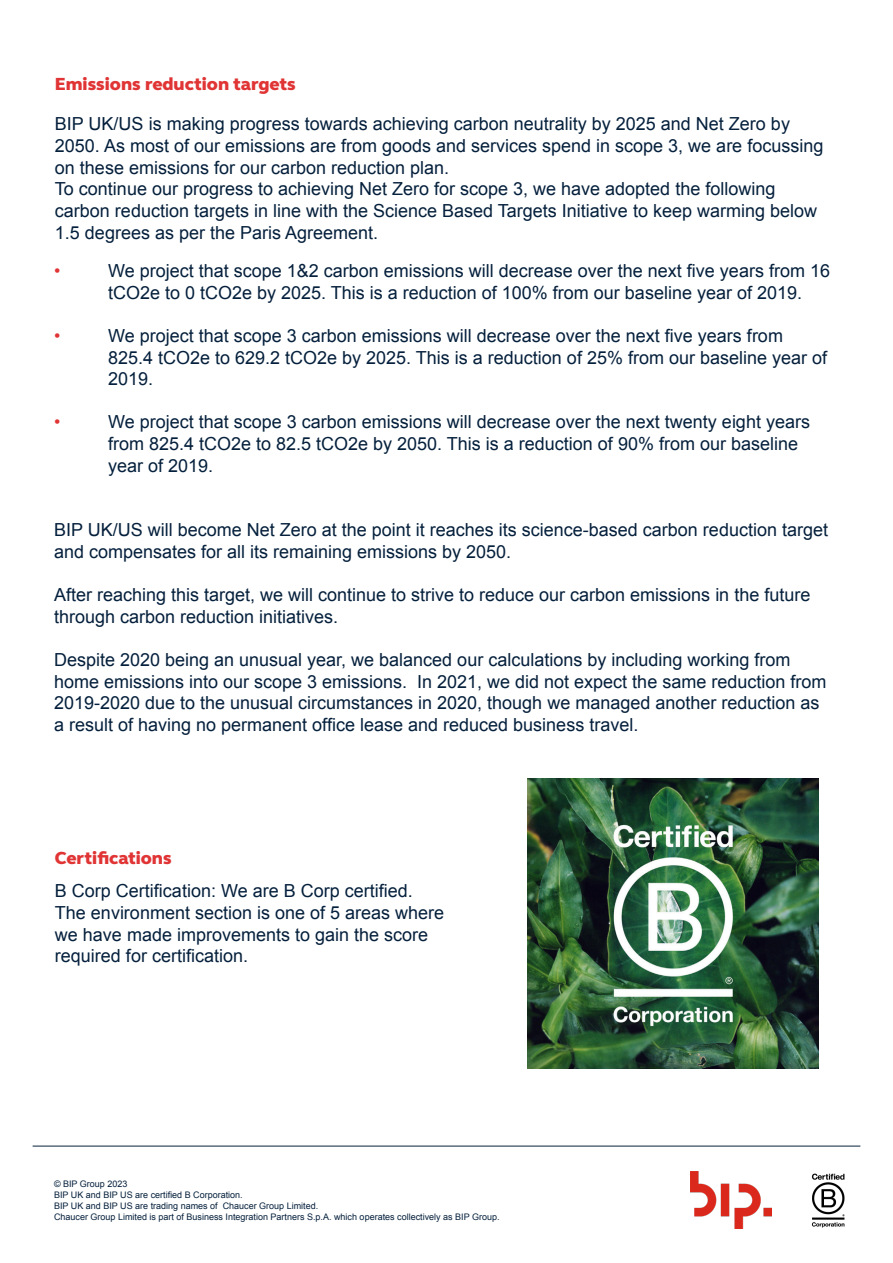
<style>
.page{position:relative;width:893px;height:1263px;background:#fff}
.page>*{position:absolute;margin:0;border:0;box-sizing:border-box;transform-origin:0 0}
.t1{font:18px/21.6px "Arial";color:#05203c}
.t2{font:800 18px "FS Elliot Pro";color:#e03435}
.t3{font:18px "Arial";color:#e03435}
.t4{font:9px "Arial";color:#05203c}
</style>
<div class="page">
<img style="left:691px;top:1172px;width:80px;height:56px">
<img style="left:811px;top:1173px;width:34px;height:55px">
<hr style="left:33px;top:1146px;width:827px;height:1px;background:#05203c">
<img style="left:527px;top:778px;width:291px;height:290px">
<p class="t2" style="left:55px;top:72px;width:242px">Emissions reduction targets</p>
<p class="t1" style="left:55px;top:114px;width:770px">BIP UK/US is making progress towards achieving carbon neutrality by 2025 and Net Zero by<br>2050. As most of our emissions are from goods and services spend in scope 3, we are focussing on these emissions for our carbon reduction plan.</p>
<p class="t1" style="left:55px;top:178px;width:722px">To continue our progress to achieving Net Zero for scope 3, we have adopted the following</p>
<p class="t1" style="left:55px;top:200px;width:764px">carbon reduction targets in line with the Science Based Targets Initiative to keep warming below<br>1.5 degrees as per the Paris Agreement.</p>
<p class="t3" style="left:54px;top:259px;width:8px">•</p>
<p class="t1" style="left:108px;top:260px;width:723px">We project that scope 1&amp;2 carbon emissions will decrease over the next five years from 16</p>
<p class="t1" style="left:108px;top:282px;width:696px">tCO2e to 0 tCO2e by 2025. This is a reduction of 100% from our baseline year of 2019.</p>
<p class="t3" style="left:54px;top:324px;width:8px">•</p>
<p class="t1" style="left:108px;top:325px;width:676px">We project that scope 3 carbon emissions will decrease over the next five years from</p>
<p class="t1" style="left:108px;top:347px;width:721px">825.4 tCO2e to 629.2 tCO2e by 2025. This is a reduction of 25% from our baseline year of</p>
<p class="t1" style="left:108px;top:368px;width:47px">2019.</p>
<p class="t3" style="left:54px;top:410px;width:8px">•</p>
<p class="t1" style="left:108px;top:411px;width:703px">We project that scope 3 carbon emissions will decrease over the next twenty eight years</p>
<p class="t1" style="left:108px;top:433px;width:692px">from 825.4 tCO2e to 82.5 tCO2e by 2050. This is a reduction of 90% from our baseline</p>
<p class="t1" style="left:108px;top:455px;width:107px">year of 2019.</p>
<p class="t1" style="left:54px;top:519px;width:775px">BIP UK/US will become Net Zero at the point it reaches its science-based carbon reduction target and compensates for all its remaining emissions by 2050.</p>
<p class="t1" style="left:54px;top:584px;width:758px">After reaching this target, we will continue to strive to reduce our carbon emissions in the future through carbon reduction initiatives.</p>
<p class="t1" style="left:54px;top:649px;width:774px">Despite 2020 being an unusual year, we balanced our calculations by including working from home emissions into our scope 3 emissions. In 2021, we did not expect the same reduction from 2019-2020 due to the unusual circumstances in 2020, though we managed another reduction as a result of having no permanent office lease and reduced business travel.</p>
<p class="t2" style="left:55px;top:846px;width:118px">Certifications</p>
<p class="t1" style="left:55px;top:880px;width:359px">B Corp Certification: We are B Corp certified.</p>
<p class="t1" style="left:55px;top:902px;width:391px">The environment section is one of 5 areas where we have made improvements to gain the score required for certification.</p>
<p class="t4" style="left:54px;top:1178px;width:75px">© BIP Group 2023</p>
<p class="t4" style="left:54px;top:1189px;width:190px">BIP UK and BIP US are certified B Corporation.</p>
<p class="t4" style="left:54px;top:1200px;width:266px">BIP UK and BIP US are trading names of Chaucer Group Limited.</p>
<p class="t4" style="left:54px;top:1210px;width:447px">Chaucer Group Limited is part of Business Integration Partners S.p.A. which operates collectively as BIP Group.</p>
</div>
